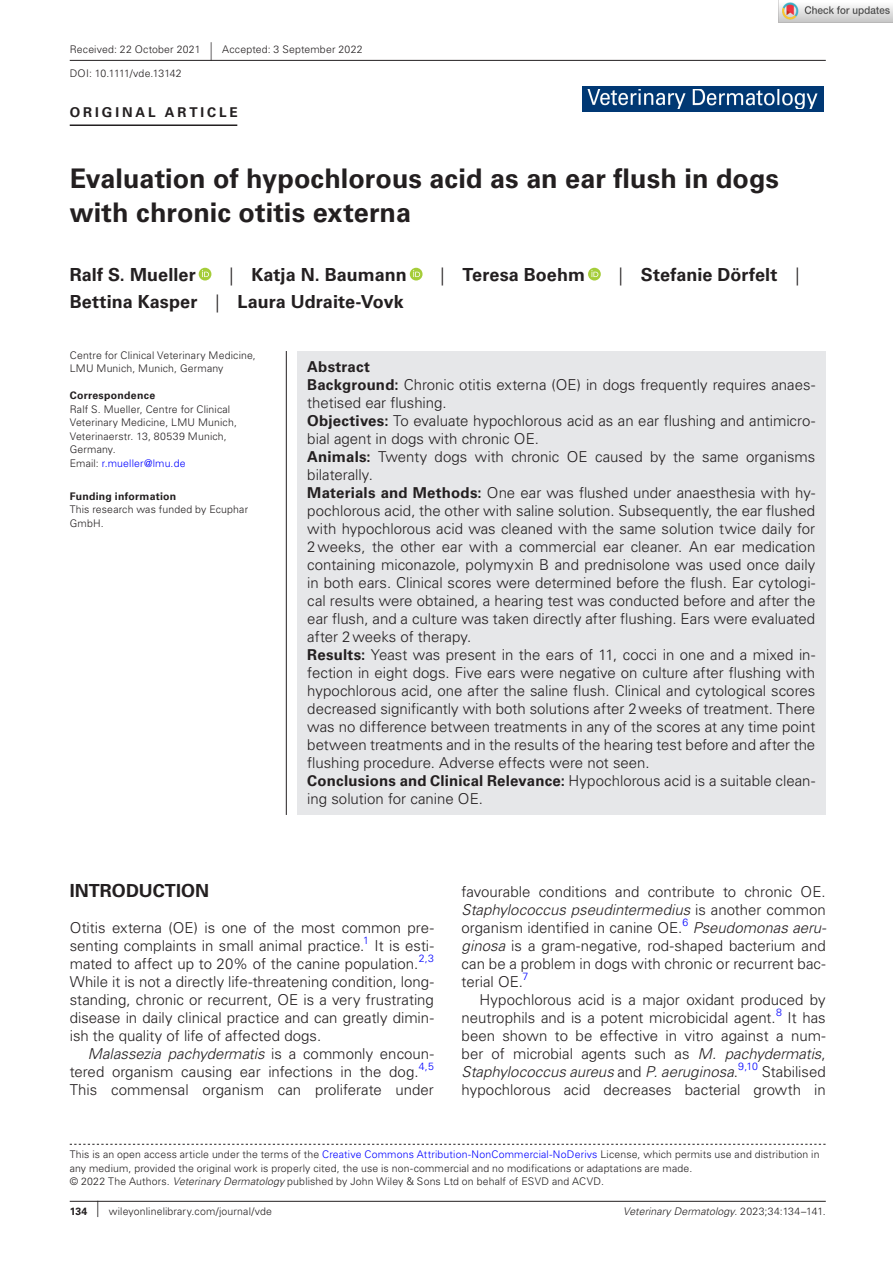
<style>
.page{position:relative;width:893px;height:1263px;background:#fff}
.page>*{position:absolute;margin:0;border:0;box-sizing:border-box;transform-origin:0 0}
.t1{font:700 27px/34.5px "Univers LT Std";letter-spacing:.005em;color:#231f20}
.t2{font:700 18px "Univers LT Std";letter-spacing:.005em;color:#231f20}
.t3{font:300 15px/18px "Univers LT Std";color:#231f20}
.t4{font:700 13.5px "Univers LT Std";letter-spacing:.22em;color:#231f20}
.t5{font:300 10.5px/13.5px "Univers LT Std";letter-spacing:.015em;color:#231f20}
.t6{font:italic 300 10.5px "Univers LT Std";letter-spacing:.01em;color:#231f20}
.t7{font:700 10.5px "Univers LT Std";letter-spacing:.025em;color:#231f20}
.t8{font:300 10.5px "Univers LT Std";letter-spacing:-.01em;color:#231f20}
.t9{font:300 10.5px "Univers LT Std";color:#00f}
.s1{font-size:18.3px}
.s2{font-weight:300}
.s3{color:#00f}
.s4{font-weight:700}
.s5{font-style:italic}
.s6{font-style:normal}
</style>
<div class="page">
<hr style="left:70px;top:1201px;width:756px;height:1px;background:#231f20">
<div style="left:582px;top:86px;width:241px;height:26px;background:#003874"></div>
<img style="left:588px;top:89px;width:230px;height:20px">
<hr style="left:70px;top:124px;width:167px;height:2px;background:#231f20">
<div style="left:199px;top:268px;width:12px;height:12px;background:#a5cd39;border-radius:50%"></div>
<svg style="left:202px;top:270px;width:7px;height:7px"></svg>
<div style="left:410px;top:268px;width:13px;height:12px;background:#a5cd39;border-radius:50%"></div>
<svg style="left:413px;top:270px;width:7px;height:7px"></svg>
<svg style="left:588px;top:268px;width:13px;height:12px"></svg>
<svg style="left:591px;top:270px;width:7px;height:7px"></svg>
<hr style="left:70px;top:60px;width:756px;height:1px;background:#231f20">
<svg style="left:70px;top:1144px;width:756px;height:1px"></svg>
<hr style="left:286px;top:351px;width:1px;height:464px;background:#231f20">
<div style="left:297px;top:351px;width:529px;height:464px;background:#e6e7e9"></div>
<img style="left:779px;top:2px;width:114px;height:20px">
<p class="t5" style="left:70px;top:43px;width:294px">Received: 22 October 2021 <span class="s1">|</span> Accepted: 3 September 2022</p>
<p class="t8" style="left:70px;top:66px;width:114px">DOI: 10.1111/vde.13142</p>
<p class="t4" style="left:70px;top:104px;width:170px">ORIGINAL ARTICLE</p>
<h1 class="t1" style="left:70px;top:161px;width:711px">Evaluation of hypochlorous acid as an ear flush in dogs with chronic otitis externa</h1>
<p class="t2" style="left:70px;top:264px;width:127px">Ralf S. Mueller</p>
<p class="t2" style="left:229px;top:264px;width:179px"><span class="s2">|</span> Katja N. Baumann</p>
<p class="t2" style="left:441px;top:264px;width:146px"><span class="s2">|</span> Teresa Boehm</p>
<p class="t2" style="left:619px;top:264px;width:182px"><span class="s2">|</span> Stefanie Dörfelt <span class="s2">|</span></p>
<p class="t2" style="left:70px;top:291px;width:335px">Bettina Kasper <span class="s2">|</span> Laura Udraite-Vovk</p>
<p class="t5" style="left:70px;top:348px;width:188px">Centre for Clinical Veterinary Medicine,<br>LMU Munich, Munich, Germany</p>
<p class="t7" style="left:70px;top:389px;width:87px">Correspondence</p>
<p class="t5" style="left:70px;top:402px;width:169px">Ralf S. Mueller, Centre for Clinical<br>Veterinary Medicine, LMU Munich,<br>Veterinaerstr. 13, 80539 Munich,<br>Germany.<br>Email: <span class="s3">r.mueller@lmu.de</span></p>
<p class="t7" style="left:70px;top:490px;width:108px">Funding information</p>
<p class="t5" style="left:70px;top:503px;width:180px">This research was funded by Ecuphar<br>GmbH.</p>
<p class="t3" style="left:307px;top:358px;width:510px"><span class="s4">Abstract<br>Background:</span> Chronic otitis externa (OE) in dogs frequently requires anaes&shy;thetised ear flushing.<br><span class="s4">Objectives:</span> To evaluate hypochlorous acid as an ear flushing and antimicro&shy;bial agent in dogs with chronic OE.<br><span class="s4">Animals:</span> Twenty dogs with chronic OE caused by the same organisms bilaterally.<br><span class="s4">Materials and Methods:</span> One ear was flushed under anaesthesia with hy&shy;pochlorous acid, the other with saline solution. Subsequently, the ear flushed with hypochlorous acid was cleaned with the same solution twice daily for 2weeks, the other ear with a commercial ear cleaner. An ear medication containing miconazole, polymyxin B and prednisolone was used once daily in both ears. Clinical scores were determined before the flush. Ear cytologi&shy;cal results were obtained, a hearing test was conducted before and after the ear flush, and a culture was taken directly after flushing. Ears were evaluated after 2weeks of therapy.<br><span class="s4">Results:</span> Yeast was present in the ears of 11, cocci in one and a mixed in&shy;fection in eight dogs. Five ears were negative on culture after flushing with hypochlorous acid, one after the saline flush. Clinical and cytological scores decreased significantly with both solutions after 2weeks of treatment. There was no difference between treatments in any of the scores at any time point between treatments and in the results of the hearing test before and after the flushing procedure. Adverse effects were not seen.<br><span class="s4">Conclusions and Clinical Relevance:</span> Hypochlorous acid is a suitable clean&shy;ing solution for canine OE.</p>
<p class="t2" style="left:70px;top:880px;width:141px">INTRODUCTION</p>
<p class="t3" style="left:70px;top:919px;width:366px">Otitis externa (OE) is one of the most common pre&shy;senting complaints in small animal practice.</p>
<p class="t9" style="left:363px;top:934px;width:7px">1</p>
<p class="t3" style="left:70px;top:937px;width:366px;text-indent:305px">It is esti&shy;mated to affect up to 20% of the canine population.</p>
<p class="t9" style="left:419px;top:952px;width:17px">2,3</p>
<p class="t3" style="left:70px;top:973px;width:366px;text-align:justify">While it is not a directly life-threatening condition, long&shy;standing, chronic or recurrent, OE is a very frustrating disease in daily clinical practice and can greatly dimin&shy;ish the quality of life of affected dogs.</p>
<p class="t3" style="left:70px;top:1045px;width:366px;text-indent:18px"><span class="s5">Malassezia pachydermatis</span> is a commonly encoun&shy;tered organism causing ear infections in the dog.</p>
<p class="t9" style="left:419px;top:1060px;width:17px">4,5</p>
<p class="t3" style="left:70px;top:1081px;width:366px">This commensal organism can proliferate under</p>
<p class="t3" style="left:462px;top:883px;width:366px;text-align:justify">favourable conditions and contribute to chronic OE.<br><span class="s5">Staphylococcus pseudintermedius</span> is another common organism identified in canine OE.</p>
<p class="t9" style="left:682px;top:916px;width:7px">6</p>
<p class="t3" style="left:462px;top:919px;width:366px;text-align:justify;text-indent:231px"><span class="s5">Pseudomonas aeru&shy;ginosa</span> is a gram-negative, rod-shaped bacterium and can be a problem in dogs with chronic or recurrent bac&shy;terial OE.</p>
<p class="t9" style="left:523px;top:970px;width:7px">7</p>
<p class="t3" style="left:462px;top:991px;width:366px;text-indent:18px">Hypochlorous acid is a major oxidant produced by neutrophils and is a potent microbicidal agent.</p>
<p class="t9" style="left:776px;top:1006px;width:7px">8</p>
<p class="t3" style="left:462px;top:1009px;width:366px;text-align:justify;text-indent:326px">It has been shown to be effective in vitro against a num&shy;ber of microbial agents such as <span class="s5">M. pachydermatis</span>, <span class="s5">Staphylococcus aureus</span> and <span class="s5">P. aeruginosa</span>.</p>
<p class="t9" style="left:738px;top:1060px;width:21px">9,10</p>
<p class="t3" style="left:462px;top:1063px;width:366px;text-align:right">Stabilised<br>hypochlorous acid decreases bacterial growth in</p>
<p class="t5" style="left:70px;top:1148px;width:751px">This is an open access article under the terms of the <span class="s3">Creative Commons Attribution-NonCommercial-NoDerivs</span> License, which permits use and distribution in any medium, provided the original work is properly cited, the use is non-commercial and no modifications or adaptations are made.<br>© 2022 The Authors. <span class="s5">Veterinary Dermatology</span> published by John Wiley &amp; Sons Ltd on behalf of ESVD and ACVD.</p>
<p class="t5" style="left:70px;top:1205px;width:204px"><span class="s4">134</span> <sup>|</sup> wileyonlinelibrary.com/journal/vde</p>
<p class="t6" style="left:623px;top:1205px;width:204px">Veterinary Dermatology<span class="s6">. 2023;34:134–141.</span></p>
</div>
